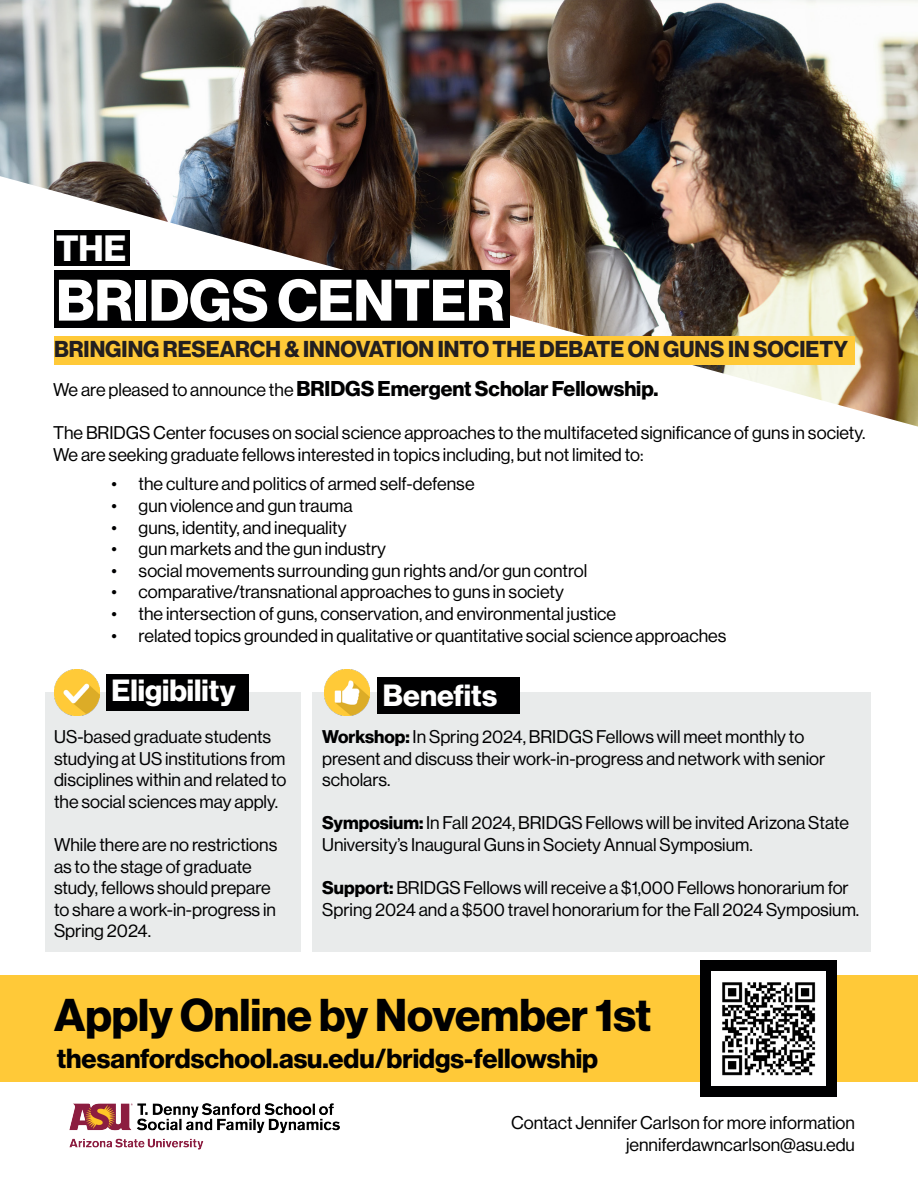
<style>
.page{position:relative;width:918px;height:1188px;background:#fff}
.page>*{position:absolute;margin:0;border:0;box-sizing:border-box;transform-origin:0 0}
.t1{font:57.3px "N Haas Grotesk DS Pro 75 Bd";color:#fff}
.t2{font:45px "N Haas Grotesk DS Pro 75 Bd";color:#000001}
.t3{font:35.85px "N Haas Grotesk DS Pro 75 Bd";color:#fff}
.t4{font:30px "N Haas Grotesk DS Pro 75 Bd";color:#fff}
.t5{font:27px "N Haas Grotesk DS Pro 75 Bd";color:#000001}
.t6{font:22.5px "N Haas Grotesk DS Pro 75 Bd";color:#231f20}
.t7{font:21px "N Haas Grotesk DS Pro 75 Bd";color:#000001}
.t8{font:18px/21.6px "N Haas Grotesk DS Pro 55 Rg";color:#000001}
.s1{font-family:"N Haas Grotesk DS Pro 55 Rg";font-size:18px}
.s2{font-family:"N Haas Grotesk DS Pro 75 Bd"}
</style>
<div class="page">
<div style="left:45px;top:692px;width:256px;height:260px;background:#e9ebeb"></div>
<div style="left:106px;top:674px;width:142px;height:37px;background:#000001"></div>
<div style="left:312px;top:692px;width:559px;height:260px;background:#e9ebeb"></div>
<div style="left:377px;top:677px;width:143px;height:37px;background:#000001"></div>
<img style="left:0;top:0;width:918px;height:427px">
<div style="left:54px;top:230px;width:76px;height:36px;background:#000001"></div>
<div style="left:54px;top:336px;width:801px;height:28px;background:#ffc938"></div>
<div style="left:54px;top:270px;width:455px;height:58px;background:#000001"></div>
<div style="left:0;top:975px;width:918px;height:107px;background:#ffc938"></div>
<div style="left:700px;top:960px;width:137px;height:137px;background:#000001"></div>
<img style="left:69px;top:1103px;width:271px;height:47px">
<img style="left:54px;top:669px;width:46px;height:46px">
<img style="left:324px;top:669px;width:46px;height:46px">
<img style="left:712px;top:971px;width:114px;height:114px">
<p class="t3" style="left:56px;top:228px;width:72px">THE</p>
<p class="t1" style="left:56px;top:267px;width:450px">BRIDGS CENTER</p>
<p class="t6" style="left:54px;top:336px;width:796px">BRINGING RESEARCH &amp; INNOVATION INTO THE DEBATE ON GUNS IN SOCIETY</p>
<p class="t7" style="left:53px;top:377px;width:607px"><span class="s1">We are pleased to announce the</span> BRIDGS Emergent Scholar Fellowship.</p>
<p class="t8" style="left:53px;top:422px;width:814px">The BRIDGS Center focuses on social science approaches to the multifaceted significance of guns in society.<br>We are seeking graduate fellows interested in topics including, but not limited to:</p>
<p class="t8" style="left:112px;top:473px;width:365px">• the culture and politics of armed self-defense</p>
<p class="t8" style="left:112px;top:495px;width:242px">• gun violence and gun trauma</p>
<p class="t8" style="left:112px;top:517px;width:236px">• guns, identity, and inequality</p>
<p class="t8" style="left:112px;top:538px;width:276px">• gun markets and the gun industry</p>
<p class="t8" style="left:112px;top:560px;width:477px">• social movements surrounding gun rights and/or gun control</p>
<p class="t8" style="left:112px;top:581px;width:454px">• comparative/transnational approaches to guns in society</p>
<p class="t8" style="left:112px;top:603px;width:506px">• the intersection of guns, conservation, and environmental justice</p>
<p class="t8" style="left:112px;top:625px;width:616px">• related topics grounded in qualitative or quantitative social science approaches</p>
<p class="t4" style="left:112px;top:673px;width:126px">Eligibility</p>
<p class="t4" style="left:383px;top:678px;width:116px">Benefits</p>
<p class="t8" style="left:54px;top:726px;width:234px">US-based graduate students studying at US institutions from disciplines within and related to the social sciences may apply.</p>
<p class="t8" style="left:54px;top:834px;width:225px">While there are no restrictions as to the stage of graduate study, fellows should prepare to share a work-in-progress in<br>Spring 2024.</p>
<p class="t8" style="left:322px;top:726px;width:505px"><span class="s2">Workshop:</span> In Spring 2024, BRIDGS Fellows will meet monthly to present and discuss their work-in-progress and network with senior scholars.</p>
<p class="t8" style="left:322px;top:812px;width:528px"><span class="s2">Symposium:</span> In Fall 2024, BRIDGS Fellows will be invited Arizona State<br>University’s Inaugural Guns in Society Annual Symposium.</p>
<p class="t8" style="left:322px;top:877px;width:539px"><span class="s2">Support:</span> BRIDGS Fellows will receive a $1,000 Fellows honorarium for<br>Spring 2024 and a $500 travel honorarium for the Fall 2024 Symposium.</p>
<p class="t2" style="left:54px;top:989px;width:599px">Apply Online by November 1st</p>
<p class="t5" style="left:57px;top:1043px;width:543px">thesanfordschool.asu.edu/bridgs-fellowship</p>
<p class="t8" style="left:511px;top:1112px;width:345px">Contact Jennifer Carlson for more information</p>
<p class="t8" style="left:626px;top:1134px;width:230px">jenniferdawncarlson@asu.edu</p>
</div>
